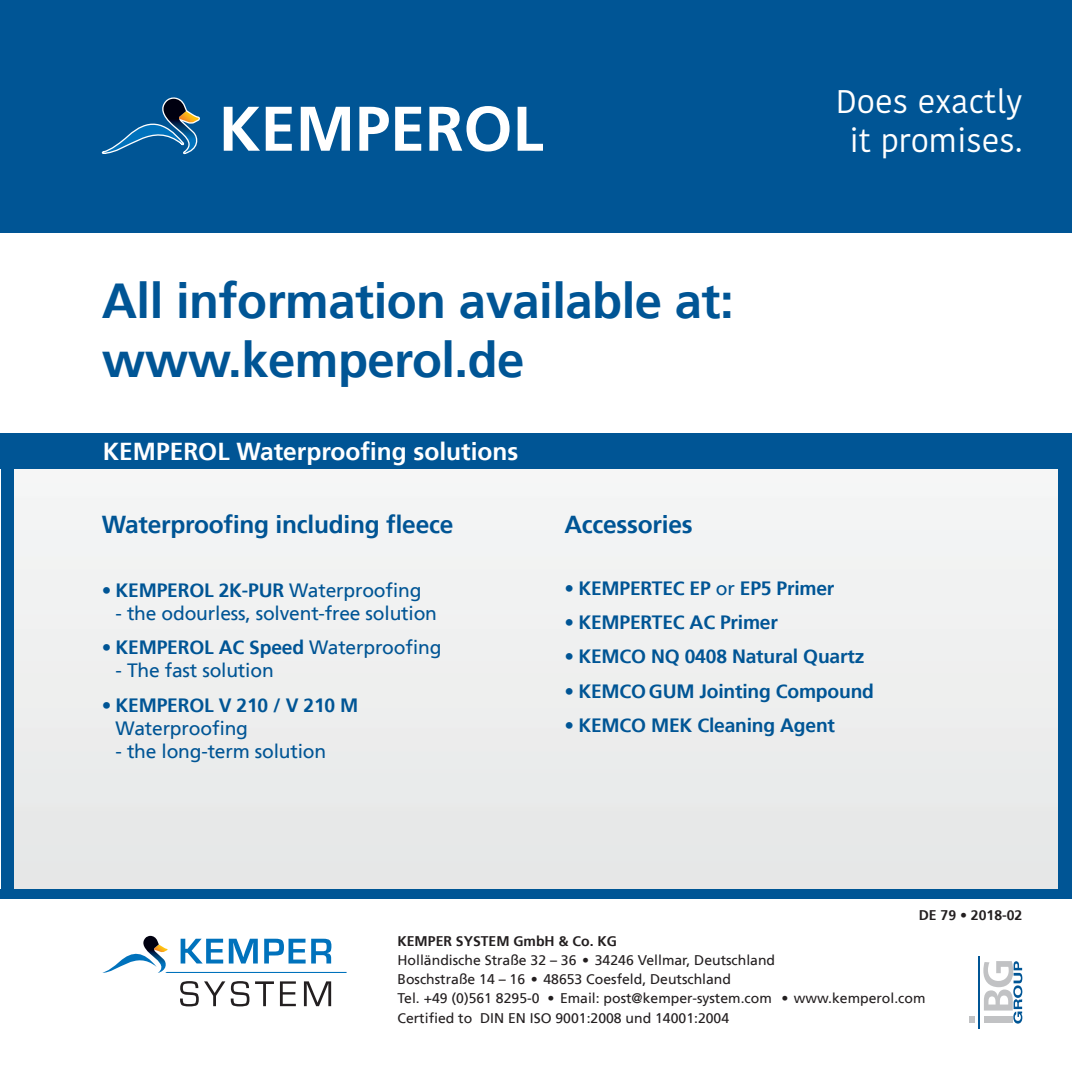
<style>
.page{position:relative;width:1072px;height:1072px;background:#fff}
.page>*{position:absolute;margin:0;border:0;box-sizing:border-box;transform-origin:0 0}
.t1{font:700 49px/58.8px "Frutiger CE";letter-spacing:-.01em;color:#005595}
.t2{font:32.55px/39.2px "Kohinoor Devanagari";color:#fff;text-align:center}
.t3{font:700 24.5px "Frutiger CE";letter-spacing:-.01em;color:#005595}
.t4{font:700 24.5px "Frutiger CE";color:#fff}
.t5{font:700 19.25px/23.1px "Frutiger CE";letter-spacing:-.01em;color:#005595}
.t6{font:19.25px "Frutiger CE";letter-spacing:-.01em;color:#005595}
.t7{font:14px/19.2px "Frutiger CE";color:#231f20}
.t8{font:700 14px "Frutiger CE";color:#231f20}
.s1{font-weight:400}
</style>
<div class="page">
<div style="left:1px;top:468px;width:1070px;height:420px;background:#005595"></div>
<div style="left:15px;top:469px;width:1042px;height:419px;background:#eeefee"></div>
<div style="left:0;top:0;width:1071px;height:232px;background:#005595"></div>
<div style="left:0;top:433px;width:1071px;height:36px;background:#005595"></div>
<div style="left:0;top:888px;width:1071px;height:10px;background:#005595"></div>
<svg style="left:224px;top:107px;width:36px;height:44px"></svg>
<svg style="left:266px;top:107px;width:26px;height:44px"></svg>
<svg style="left:301px;top:107px;width:49px;height:44px"></svg>
<svg style="left:359px;top:107px;width:30px;height:44px"></svg>
<svg style="left:395px;top:107px;width:26px;height:44px"></svg>
<svg style="left:429px;top:106px;width:80px;height:45px"></svg>
<svg style="left:517px;top:107px;width:25px;height:44px"></svg>
<svg style="left:102px;top:97px;width:98px;height:57px"></svg>
<svg style="left:102px;top:935px;width:244px;height:38px"></svg>
<svg style="left:180px;top:981px;width:45px;height:25px"></svg>
<svg style="left:231px;top:981px;width:18px;height:25px"></svg>
<svg style="left:255px;top:981px;width:19px;height:25px"></svg>
<svg style="left:280px;top:981px;width:16px;height:25px"></svg>
<svg style="left:304px;top:981px;width:27px;height:25px"></svg>
<hr style="left:978px;top:956px;width:1px;height:72px;background:#005595">
<svg style="left:969px;top:1016px;width:5px;height:6px"></svg>
<svg style="left:983px;top:961px;width:39px;height:62px"></svg>
<h1 class="t1" style="left:102px;top:272px;width:633px">All information available at: www.kemperol.de</h1>
<p class="t4" style="left:103px;top:437px;width:417px">KEMPEROL Waterproofing solutions</p>
<p class="t3" style="left:102px;top:510px;width:353px">Waterproofing including fleece</p>
<p class="t3" style="left:564px;top:510px;width:130px">Accessories</p>
<h2 class="t2" style="left:835px;top:82px;width:188px">Does exactly it promises.</h2>
<p class="t5" style="left:102px;top:578px;width:321px">• KEMPEROL 2K-PUR <span class="s1">Waterproofing</span></p>
<p class="t6" style="left:116px;top:602px;width:323px">- the odourless, solvent-free solution</p>
<p class="t5" style="left:102px;top:636px;width:341px"><span class="s1">•</span> KEMPEROL AC Speed <span class="s1">Waterproofing</span></p>
<p class="t6" style="left:116px;top:659px;width:160px">- The fast solution</p>
<p class="t5" style="left:116px;top:693px;width:244px;text-indent:-14px"><span class="s1">•</span> KEMPEROL V 210 / V 210 M<br><span class="s1">Waterproofing</span></p>
<p class="t6" style="left:116px;top:739px;width:212px">- the long-term solution</p>
<p class="t5" style="left:564px;top:576px;width:271px">• KEMPERTEC EP <span class="s1">or</span> EP5 Primer</p>
<p class="t5" style="left:564px;top:611px;width:215px">• KEMPERTEC AC Primer</p>
<p class="t5" style="left:564px;top:645px;width:301px">• KEMCO NQ 0408 Natural Quartz</p>
<p class="t5" style="left:564px;top:679px;width:311px">• KEMCO GUM Jointing Compound</p>
<p class="t5" style="left:564px;top:713px;width:272px">• KEMCO MEK Cleaning Agent</p>
<p class="t8" style="left:918px;top:906px;width:105px">DE 79 • 2018-02</p>
<p class="t8" style="left:397px;top:932px;width:221px">KEMPER SYSTEM GmbH &amp; Co. KG</p>
<p class="t7" style="left:397px;top:950px;width:529px">Holländische Straße 32 – 36 • 34246 Vellmar, Deutschland<br>Boschstraße 14 – 16 • 48653 Coesfeld, Deutschland<br>Tel. +49 (0)561 8295-0 • Email: post@kemper-system.com • www.kemperol.com Certified to DIN EN ISO 9001:2008 und 14001:2004</p>
</div>
